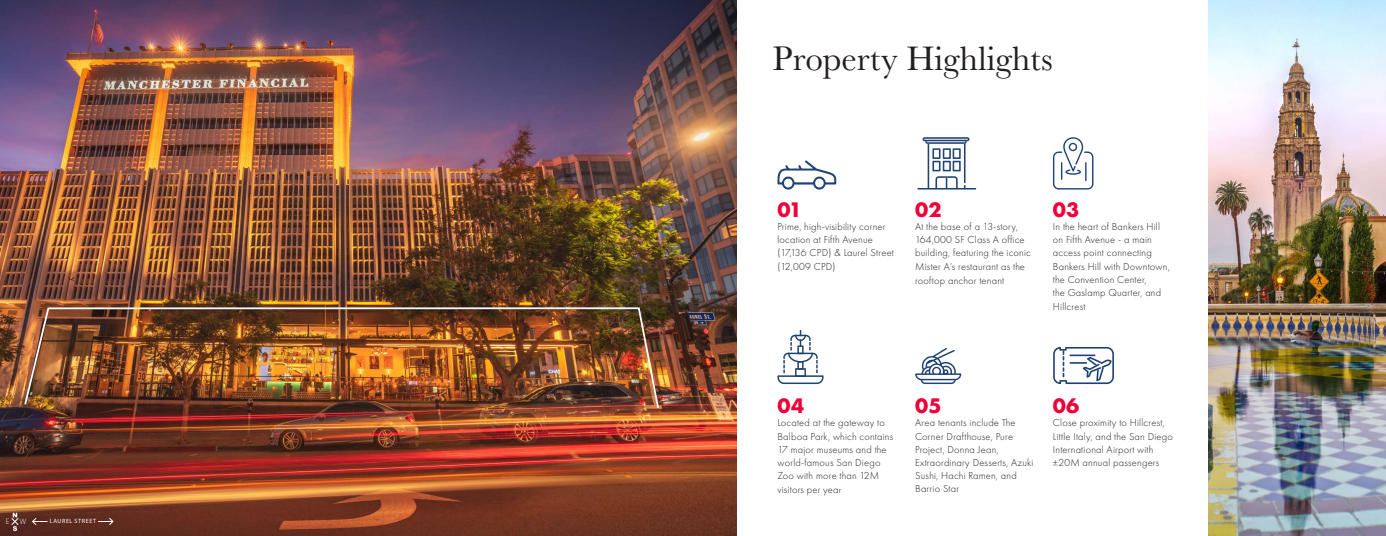
<style>
.page{position:relative;width:1386px;height:536px;background:#fff}
.page>*{position:absolute;margin:0;border:0;box-sizing:border-box;transform-origin:0 0}
.t1{font:35px "Baskerville URW";color:#231f20}
.Page_Header{font:700 21.88px "Futura PT";color:#f00038}
.t2{font:300 10.5px/13.3px "Futura PT";letter-spacing:.02em;color:#231f20}
.t3{font:300 7.88px "Myriad Pro";color:#fff}
.for_lease{font:6.12px "Myriad Pro";letter-spacing:.1em;color:#fff}
.s1{font-size:9.62px}
</style>
<div class="page">
<img style="left:0;top:0;width:737px;height:536px">
<svg style="left:917px;top:137px;width:59px;height:52px"></svg>
<svg style="left:1053px;top:347px;width:61px;height:37px"></svg>
<svg style="left:1053px;top:137px;width:40px;height:52px"></svg>
<svg style="left:777px;top:160px;width:59px;height:29px"></svg>
<svg style="left:777px;top:330px;width:47px;height:54px"></svg>
<svg style="left:915px;top:348px;width:46px;height:36px"></svg>
<img style="left:1208px;top:0;width:178px;height:536px">
<img style="left:23px;top:306px;width:637px;height:103px">
<svg style="left:31px;top:517px;width:17px;height:9px"></svg>
<svg style="left:98px;top:517px;width:16px;height:9px"></svg>
<svg style="left:10px;top:512px;width:9px;height:18px"></svg>
<p class="t3" style="left:6px;top:516px;width:5px">E</p>
<p class="t3" style="left:20px;top:516px;width:8px">W</p>
<p class="for_lease" style="left:50px;top:517px;width:48px">LAUREL STREET</p>
<p class="t1" style="left:773px;top:35px;width:282px">Property Highlights</p>
<p class="Page_Header" style="left:777px;top:195px;width:26px">01</p>
<p class="t2" style="left:777px;top:220px;width:118px">Prime, high-visibility corner location at Fifth Avenue (17,136 CPD) &amp; Laurel Street (12,009 CPD)</p>
<p class="Page_Header" style="left:915px;top:195px;width:28px">02</p>
<p class="t2" style="left:915px;top:220px;width:117px">At the base of a 13-story,<br>164,000 SF Class A office building, featuring the iconic<br>Mister A’s restaurant as the rooftop anchor tenant</p>
<p class="Page_Header" style="left:1053px;top:195px;width:28px">03</p>
<p class="t2" style="left:1053px;top:220px;width:118px">In the heart of Bankers Hill on Fifth Avenue - a main access point connecting<br>Bankers Hill with Downtown, the Convention Center,<br>the Gaslamp Quarter, and<br>Hillcrest</p>
<p class="Page_Header" style="left:777px;top:391px;width:28px">04</p>
<p class="t2" style="left:777px;top:416px;width:117px">Located at the gateway to<br>Balboa Park, which contains<br>17 major museums and the world-famous San Diego<br>Zoo with more than 12M visitors per yea<span class="s1">r</span></p>
<p class="Page_Header" style="left:915px;top:391px;width:28px">05</p>
<p class="t2" style="left:915px;top:416px;width:120px">Area tenants include The<br>Corner Drafthouse, Pure<br>Project, Donna Jean,<br>Extraordinary Desserts, Azuki<br>Sushi, Hachi Ramen, and<br>Barrio Star</p>
<p class="Page_Header" style="left:1053px;top:391px;width:28px">06</p>
<p class="t2" style="left:1053px;top:416px;width:122px">Close proximity to Hillcrest,<br>Little Italy, and the San Diego<br>International Airport with ±20M annual passengers</p>
</div>
